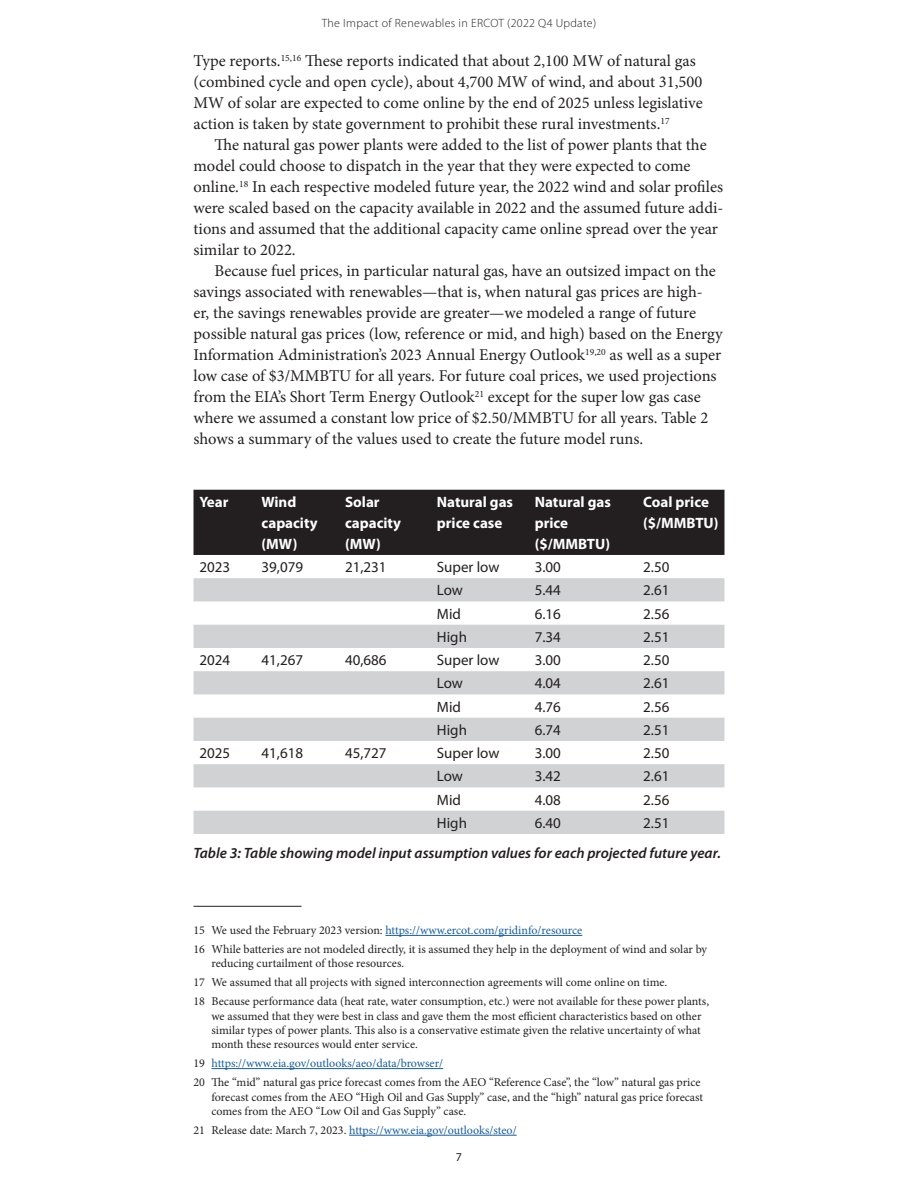
<style>
.page{position:relative;width:918px;height:1188px;background:#fff}
.page>*{position:absolute;margin:0;border:0;box-sizing:border-box;transform-origin:0 0}
.Body_11_14_Indented{font:16.5px/21px "Minion Pro";color:#231f20}
.Table_Content{font:15px "Myriad Pro";color:#231f20}
.Table_Hed{font:700 15px/21px "Myriad Pro";color:#fff}
.Captions{font:italic 600 15px "Myriad Pro";color:#231f20}
.Footnote{font:12px/14.4px "Minion Pro";color:#231f20}
.Footnote-2{font:12px "Minion Pro";color:#175d9e}
.t1{font:300 12px "Myriad Pro";letter-spacing:.025em;color:#231f20}
.t2{font:12px "Myriad Pro";color:#231f20}
.s1{color:#231f20}
</style>
<div class="page">
<hr style="left:194px;top:906px;width:108px;height:1px;background:#231f20">
<hr style="left:385px;top:935px;width:197px;height:1px;background:#175d9e">
<hr style="left:212px;top:1068px;width:231px;height:1px;background:#175d9e">
<hr style="left:349px;top:1135px;width:168px;height:1px;background:#175d9e">
<div style="left:194px;top:490px;width:530px;height:65px;background:#231f20"></div>
<svg style="left:194px;top:578px;width:530px;height:256px;fill:#d1d2d4"></svg>
<p class="t1" style="left:322px;top:16px;width:276px">The Impact of Renewables in ERCOT (2022 Q4 Update)</p>
<p class="Body_11_14_Indented" style="left:194px;top:50px;width:511px">Type reports.<sup>15,16</sup> These reports indicated that about 2,100 MW of natural gas (combined cycle and open cycle), about 4,700 MW of wind, and about 31,500<br>MW of solar are expected to come online by the end of 2025 unless legislative action is taken by state government to prohibit these rural investments.<sup>17</sup></p>
<p class="Body_11_14_Indented" style="left:194px;top:134px;width:531px;text-indent:21px">The natural gas power plants were added to the list of power plants that the model could choose to dispatch in the year that they were expected to come online.<sup>18</sup> In each respective modeled future year, the 2022 wind and solar profiles were scaled based on the capacity available in 2022 and the assumed future addi&shy;tions and assumed that the additional capacity came online spread over the year similar to 2022.</p>
<p class="Body_11_14_Indented" style="left:194px;top:260px;width:531px;text-indent:21px">Because fuel prices, in particular natural gas, have an outsized impact on the savings associated with renewables—that is, when natural gas prices are high&shy;er, the savings renewables provide are greater—we modeled a range of future possible natural gas prices (low, reference or mid, and high) based on the Energy Information Administration’s 2023 Annual Energy Outlook<sup>19,20</sup> as well as a super low case of $3/MMBTU for all years. For future coal prices, we used projections from the EIA’s Short Term Energy Outlook<sup>21</sup> except for the super low gas case where we assumed a constant low price of $2.50/MMBTU for all years. Table 2 shows a summary of the values used to create the future model runs.</p>
<p class="Table_Hed" style="left:200px;top:491px;width:30px">Year</p>
<p class="Table_Hed" style="left:262px;top:491px;width:57px">Wind capacity (MW)</p>
<p class="Table_Hed" style="left:345px;top:491px;width:57px">Solar capacity (MW)</p>
<p class="Table_Hed" style="left:437px;top:491px;width:78px">Natural gas price case</p>
<p class="Table_Hed" style="left:535px;top:491px;width:78px">Natural gas price ($/MMBTU)</p>
<p class="Table_Hed" style="left:643px;top:491px;width:67px">Coal price</p>
<p class="Table_Hed" style="left:643px;top:512px;width:77px">($/MMBTU)</p>
<p class="Table_Content" style="left:200px;top:558px;width:32px">2023</p>
<p class="Table_Content" style="left:262px;top:558px;width:43px">39,079</p>
<p class="Table_Content" style="left:345px;top:558px;width:43px">21,231</p>
<p class="Table_Content" style="left:437px;top:558px;width:64px">Super low</p>
<p class="Table_Content" style="left:535px;top:558px;width:28px">3.00</p>
<p class="Table_Content" style="left:643px;top:558px;width:28px">2.50</p>
<p class="Table_Content" style="left:437px;top:581px;width:28px">Low</p>
<p class="Table_Content" style="left:535px;top:581px;width:28px">5.44</p>
<p class="Table_Content" style="left:643px;top:581px;width:28px">2.61</p>
<p class="Table_Content" style="left:437px;top:604px;width:26px">Mid</p>
<p class="Table_Content" style="left:535px;top:604px;width:28px">6.16</p>
<p class="Table_Content" style="left:643px;top:604px;width:28px">2.56</p>
<p class="Table_Content" style="left:437px;top:628px;width:32px">High</p>
<p class="Table_Content" style="left:535px;top:628px;width:28px">7.34</p>
<p class="Table_Content" style="left:643px;top:628px;width:28px">2.51</p>
<p class="Table_Content" style="left:200px;top:651px;width:32px">2024</p>
<p class="Table_Content" style="left:262px;top:651px;width:43px">41,267</p>
<p class="Table_Content" style="left:345px;top:651px;width:43px">40,686</p>
<p class="Table_Content" style="left:437px;top:651px;width:64px">Super low</p>
<p class="Table_Content" style="left:535px;top:651px;width:28px">3.00</p>
<p class="Table_Content" style="left:643px;top:651px;width:28px">2.50</p>
<p class="Table_Content" style="left:437px;top:674px;width:28px">Low</p>
<p class="Table_Content" style="left:535px;top:674px;width:28px">4.04</p>
<p class="Table_Content" style="left:643px;top:674px;width:28px">2.61</p>
<p class="Table_Content" style="left:437px;top:697px;width:26px">Mid</p>
<p class="Table_Content" style="left:535px;top:697px;width:28px">4.76</p>
<p class="Table_Content" style="left:643px;top:697px;width:28px">2.56</p>
<p class="Table_Content" style="left:437px;top:721px;width:32px">High</p>
<p class="Table_Content" style="left:535px;top:721px;width:28px">6.74</p>
<p class="Table_Content" style="left:643px;top:721px;width:28px">2.51</p>
<p class="Table_Content" style="left:200px;top:744px;width:32px">2025</p>
<p class="Table_Content" style="left:262px;top:744px;width:43px">41,618</p>
<p class="Table_Content" style="left:345px;top:744px;width:43px">45,727</p>
<p class="Table_Content" style="left:437px;top:744px;width:64px">Super low</p>
<p class="Table_Content" style="left:535px;top:744px;width:28px">3.00</p>
<p class="Table_Content" style="left:643px;top:744px;width:28px">2.50</p>
<p class="Table_Content" style="left:437px;top:767px;width:28px">Low</p>
<p class="Table_Content" style="left:535px;top:767px;width:28px">3.42</p>
<p class="Table_Content" style="left:643px;top:767px;width:28px">2.61</p>
<p class="Table_Content" style="left:437px;top:790px;width:26px">Mid</p>
<p class="Table_Content" style="left:535px;top:790px;width:28px">4.08</p>
<p class="Table_Content" style="left:643px;top:790px;width:28px">2.56</p>
<p class="Table_Content" style="left:437px;top:814px;width:32px">High</p>
<p class="Table_Content" style="left:535px;top:814px;width:28px">6.40</p>
<p class="Table_Content" style="left:643px;top:814px;width:28px">2.51</p>
<p class="Captions" style="left:194px;top:843px;width:529px">Table 3: Table showing model input assumption values for each projected future year.</p>
<p class="Footnote-2" style="left:194px;top:922px;width:390px"><span class="s1">15 We used the February 2023 version:</span> https://www.ercot.com/gridinfo/resource</p>
<p class="Footnote" style="left:212px;top:942px;width:497px;text-indent:-18px">16 While batteries are not modeled directly, it is assumed they help in the deployment of wind and solar by reducing curtailment of those resources.</p>
<p class="Footnote" style="left:194px;top:975px;width:475px">17 We assumed that all projects with signed interconnection agreements will come online on time.</p>
<p class="Footnote" style="left:212px;top:994px;width:499px;text-indent:-18px">18 Because performance data (heat rate, water consumption, etc.) were not available for these power plants, we assumed that they were best in class and gave them the most efficient characteristics based on other similar types of power plants. This also is a conservative estimate given the relative uncertainty of what month these resources would enter service.</p>
<p class="Footnote-2" style="left:194px;top:1056px;width:251px"><span class="s1">19</span> https://www.eia.gov/outlooks/aeo/data/browser/</p>
<p class="Footnote" style="left:212px;top:1075px;width:493px;text-indent:-18px">20 The “mid” natural gas price forecast comes from the AEO “Reference Case”, the “low” natural gas price forecast comes from the AEO “High Oil and Gas Supply” case, and the “high” natural gas price forecast comes from the AEO “Low Oil and Gas Supply” case.</p>
<p class="Footnote-2" style="left:194px;top:1122px;width:325px"><span class="s1">21 Release date: March 7, 2023.</span> https://www.eia.gov/outlooks/steo/</p>
<p class="t2" style="left:456px;top:1150px;width:8px">7</p>
</div>
